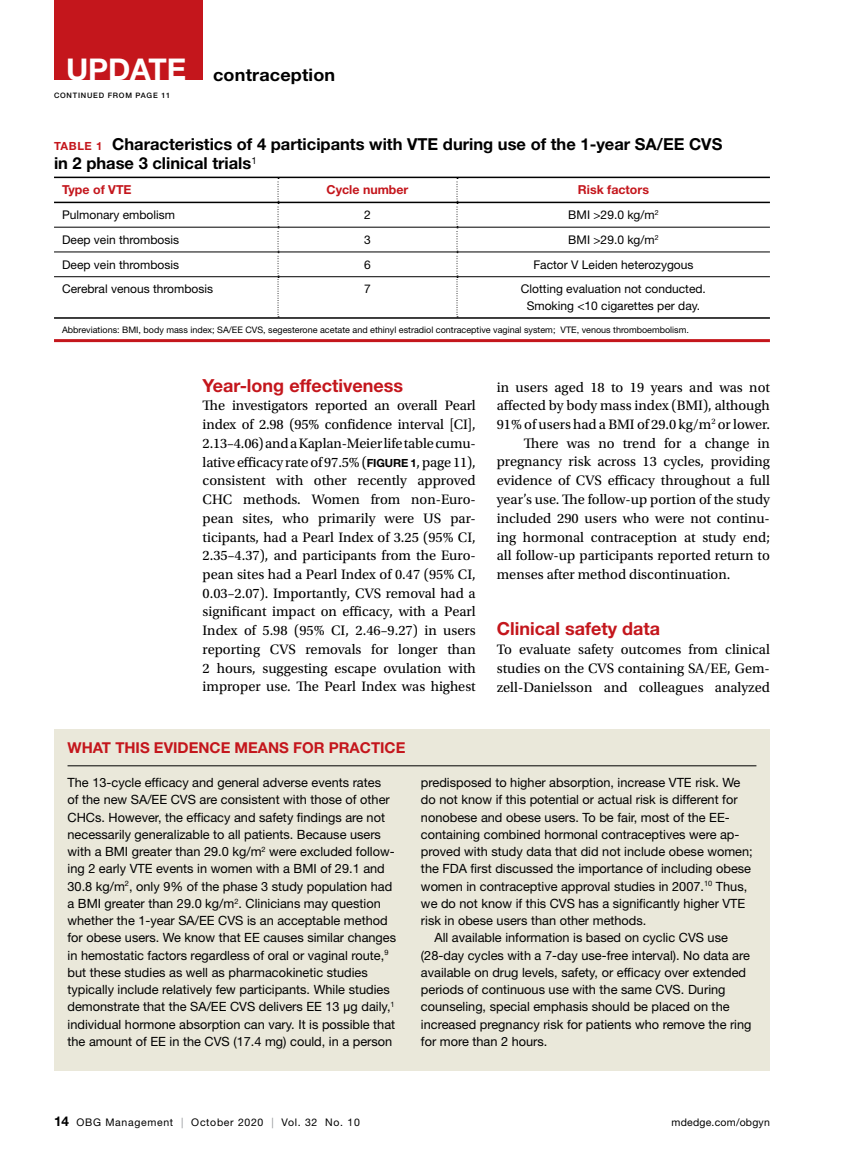
<style>
.page{position:relative;width:851px;height:1161px;background:#fff}
.page>*{position:absolute;margin:0;border:0;box-sizing:border-box;transform-origin:0 0}
.t1{font:700 18px "Helvetica Neue LT Std";color:#c4161c}
.t2{font:700 17.25px "Helvetica Neue LT Std";letter-spacing:.01em;color:#000;scale:1.04 1}
.t3{font:700 16.5px/19.5px "Helvetica Neue LT Std";color:#000}
.t4{font:700 15px "Helvetica Neue LT Std";color:#c4161c}
.t5{font:14.4px/18.8px "Utopia Std";color:#000;text-align:justify}
.t6{font:12.75px/17.2px "Helvetica Neue LT Std";color:#000}
.t7{font:700 12.3px "Helvetica Neue LT Std";color:#c4161c}
.t8{font:12px/16.5px "Helvetica Neue LT Std";color:#000;text-align:center}
.t9{font:10.5px "Helvetica Neue LT Std";letter-spacing:.065em;color:#000}
.t10{font:10.5px "Helvetica Neue LT Std";letter-spacing:.02em;color:#000}
.t11{font:9px "Helvetica Neue LT Std";color:#000}
.t12{font:500 7.5px "Helvetica Neue LT Std";letter-spacing:.1em;color:#000}
.s1{font-size:30px;color:#fff}
.s2{font-size:11.25px;color:#c4161c}
.s3{font-family:"Helvetica Neue LT Std";font-weight:700;font-size:11.25px}
.s4{font-family:"Arial"}
.s5{font-weight:700;font-size:13.5px}
.s6{color:#939598}
</style>
<div class="page">
<div style="left:54px;top:0;width:148px;height:80px;background:#c4161c"></div>
<div style="left:54px;top:729px;width:716px;height:342px;background:#eae8da"></div>
<hr style="left:68px;top:766px;width:688px;height:1px;background:#000">
<hr style="left:457px;top:177px;width:313px;height:1px;background:#000">
<hr style="left:457px;top:202px;width:313px;height:1px;background:#000">
<hr style="left:457px;top:227px;width:313px;height:1px;background:#000">
<hr style="left:457px;top:252px;width:313px;height:1px;background:#000">
<hr style="left:457px;top:276px;width:313px;height:1px;background:#000">
<hr style="left:457px;top:317px;width:313px;height:2px;background:#000">
<hr style="left:54px;top:339px;width:224px;height:3px;background:#c4161c">
<hr style="left:278px;top:339px;width:179px;height:3px;background:#c4161c">
<hr style="left:457px;top:339px;width:313px;height:3px;background:#c4161c">
<hr style="left:54px;top:177px;width:224px;height:1px;background:#000">
<hr style="left:278px;top:177px;width:179px;height:1px;background:#000">
<hr style="left:54px;top:202px;width:224px;height:1px;background:#000">
<hr style="left:278px;top:202px;width:179px;height:1px;background:#000">
<hr style="left:54px;top:317px;width:224px;height:2px;background:#000">
<hr style="left:278px;top:317px;width:179px;height:2px;background:#000">
<svg style="left:278px;top:178px;width:1px;height:139px"></svg>
<svg style="left:456px;top:178px;width:2px;height:139px"></svg>
<hr style="left:54px;top:227px;width:224px;height:1px;background:#000">
<hr style="left:278px;top:227px;width:179px;height:1px;background:#000">
<hr style="left:54px;top:252px;width:224px;height:1px;background:#000">
<hr style="left:278px;top:252px;width:179px;height:1px;background:#000">
<hr style="left:54px;top:276px;width:224px;height:1px;background:#000">
<hr style="left:278px;top:276px;width:179px;height:1px;background:#000">
<h2 class="t2" style="left:66px;top:64px;width:260px"><span class="s1">UPDATE</span> contraception</h2>
<p class="t12" style="left:54px;top:91px;width:118px">CONTINUED FROM PAGE 11</p>
<p class="t3" style="left:54px;top:134px;width:670px"><span class="s2">TABLE 1</span> Characteristics of 4 participants with VTE during use of the 1-year SA/EE CVS in 2 phase 3 clinical trials<sup>1</sup></p>
<p class="t7" style="left:62px;top:182px;width:71px">Type of VTE</p>
<p class="t7" style="left:326px;top:182px;width:83px">Cycle number</p>
<p class="t7" style="left:578px;top:182px;width:73px">Risk factors</p>
<p class="t8" style="left:62px;top:206px;width:114px">Pulmonary embolism</p>
<p class="t8" style="left:364px;top:206px;width:8px">2</p>
<p class="t8" style="left:568px;top:206px;width:92px">BMI &gt;29.0 kg/m<sup>2</sup></p>
<p class="t8" style="left:62px;top:231px;width:118px">Deep vein thrombosis</p>
<p class="t8" style="left:364px;top:231px;width:8px">3</p>
<p class="t8" style="left:568px;top:231px;width:92px">BMI &gt;29.0 kg/m<sup>2</sup></p>
<p class="t8" style="left:62px;top:256px;width:118px">Deep vein thrombosis</p>
<p class="t8" style="left:364px;top:256px;width:8px">6</p>
<p class="t8" style="left:533px;top:256px;width:162px">Factor V Leiden heterozygous</p>
<p class="t8" style="left:62px;top:281px;width:152px">Cerebral venous thrombosis</p>
<p class="t8" style="left:364px;top:281px;width:8px">7</p>
<p class="t8" style="left:521px;top:281px;width:186px">Clotting evaluation not conducted.<br>Smoking &lt;10 cigarettes per day.</p>
<p class="t11" style="left:62px;top:324px;width:628px">Abbreviations: BMI, body mass index; SA/EE CVS, segesterone acetate and ethinyl estradiol contraceptive vaginal system; VTE, venous thromboembolism.</p>
<h1 class="t1" style="left:202px;top:374px;width:202px">Year-long effectiveness</h1>
<p class="t5" style="left:202px;top:396px;width:275px">The investigators reported an overall Pearl index of 2.98 (95% confidence interval [CI], 2.13–4.06) and a Kaplan-Meier life table cumu&shy;lative efficacy rate of 97.5% (<span class="s3">FIGURE 1</span>, page 11), consistent with other recently approved CHC methods. Women from non-Euro&shy;pean sites, who primarily were US par&shy;ticipants, had a Pearl Index of 3.25 (95% CI, 2.35–4.37), and participants from the Euro&shy;pean sites had a Pearl Index of 0.47 (95% CI, 0.03–2.07). Importantly, CVS removal had a significant impact on efficacy, with a Pearl Index of 5.98 (95% CI, 2.46–9.27) in users reporting CVS removals for longer than 2 hours, suggesting escape ovulation with improper use. The Pearl Index was highest</p>
<p class="t5" style="left:496px;top:378px;width:275px">in users aged 18 to 19 years and was not</p>
<p class="t5" style="left:496px;top:396px;width:274px">affected by body mass index (BMI), although</p>
<p class="t5" style="left:496px;top:415px;width:274px">91% of users had a BMI of 29.0 kg/m<sup>2</sup> or lower.</p>
<p class="t5" style="left:524px;top:434px;width:248px">There was no trend for a change in</p>
<p class="t5" style="left:497px;top:453px;width:275px">pregnancy risk across 13 cycles, providing</p>
<p class="t5" style="left:497px;top:471px;width:274px">evidence of CVS efficacy throughout a full</p>
<p class="t5" style="left:497px;top:490px;width:275px">year’s use. The follow-up portion of the study</p>
<p class="t5" style="left:497px;top:509px;width:274px">included 290 users who were not continu-</p>
<p class="t5" style="left:496px;top:528px;width:275px">ing hormonal contraception at study end;</p>
<p class="t5" style="left:496px;top:546px;width:274px">all follow-up participants reported return to</p>
<p class="t5" style="left:496px;top:565px;width:235px">menses after method discontinuation.</p>
<h1 class="t1" style="left:496px;top:618px;width:165px">Clinical safety data</h1>
<p class="t5" style="left:496px;top:640px;width:275px">To evaluate safety outcomes from clinical studies on the CVS containing SA/EE, Gem&shy;zell-Danielsson and colleagues analyzed</p>
<p class="t4" style="left:68px;top:739px;width:339px">WHAT THIS EVIDENCE MEANS FOR PRACTICE</p>
<p class="t6" style="left:67px;top:774px;width:330px">The 13-cycle efficacy and general adverse events rates<br>of the new SA/EE CVS are consistent with those of other CHCs. However, the efficacy and safety findings are not necessarily generalizable to all patients. Because users with a BMI greater than 29.0 kg/m<sup>2</sup> were excluded follow&shy;ing 2 early VTE events in women with a BMI of 29.1 and 30.8 kg/m<sup>2</sup>, only 9% of the phase 3 study population had a BMI greater than 29.0 kg/m<sup>2</sup>. Clinicians may question whether the 1-year SA/EE CVS is an acceptable method for obese users. We know that EE causes similar changes in hemostatic factors regardless of oral or vaginal route,<sup>9 </sup>but these studies as well as pharmacokinetic studies typically include relatively few participants. While studies demonstrate that the SA/EE CVS delivers EE 13 <span class="s4">µ</span>g daily,<sup>1 </sup>individual hormone absorption can vary. It is possible that the amount of EE in the CVS (17.4 mg) could, in a person</p>
<p class="t6" style="left:421px;top:774px;width:321px">predisposed to higher absorption, increase VTE risk. We</p>
<p class="t6" style="left:421px;top:791px;width:318px">do not know if this potential or actual risk is different for</p>
<p class="t6" style="left:421px;top:808px;width:310px">nonobese and obese users. To be fair, most of the EE-</p>
<p class="t6" style="left:421px;top:826px;width:320px">containing combined hormonal contraceptives were ap-</p>
<p class="t6" style="left:421px;top:843px;width:333px">proved with study data that did not include obese women;</p>
<p class="t6" style="left:421px;top:860px;width:331px">the FDA first discussed the importance of including obese</p>
<p class="t6" style="left:421px;top:877px;width:328px">women in contraceptive approval studies in 2007.<sup>10</sup> Thus,</p>
<p class="t6" style="left:421px;top:895px;width:326px">we do not know if this CVS has a significantly higher VTE</p>
<p class="t6" style="left:421px;top:912px;width:227px">risk in obese users than other methods.</p>
<p class="t6" style="left:434px;top:929px;width:295px">All available information is based on cyclic CVS use</p>
<p class="t6" style="left:421px;top:946px;width:330px">(28-day cycles with a 7-day use-free interval). No data are</p>
<p class="t6" style="left:421px;top:964px;width:326px">available on drug levels, safety, or efficacy over extended</p>
<p class="t6" style="left:421px;top:981px;width:306px">periods of continuous use with the same CVS. During</p>
<p class="t6" style="left:421px;top:998px;width:310px">counseling, special emphasis should be placed on the</p>
<p class="t6" style="left:421px;top:1015px;width:332px">increased pregnancy risk for patients who remove the ring</p>
<p class="t6" style="left:421px;top:1033px;width:128px">for more than 2 hours.</p>
<p class="t9" style="left:54px;top:1116px;width:307px"><span class="s5">14</span> OBG Management <span class="s6">|</span> October 2020 <span class="s6">|</span> Vol. 32 No. 10</p>
<p class="t10" style="left:671px;top:1116px;width:100px">mdedge.com/obgyn</p>
</div>
